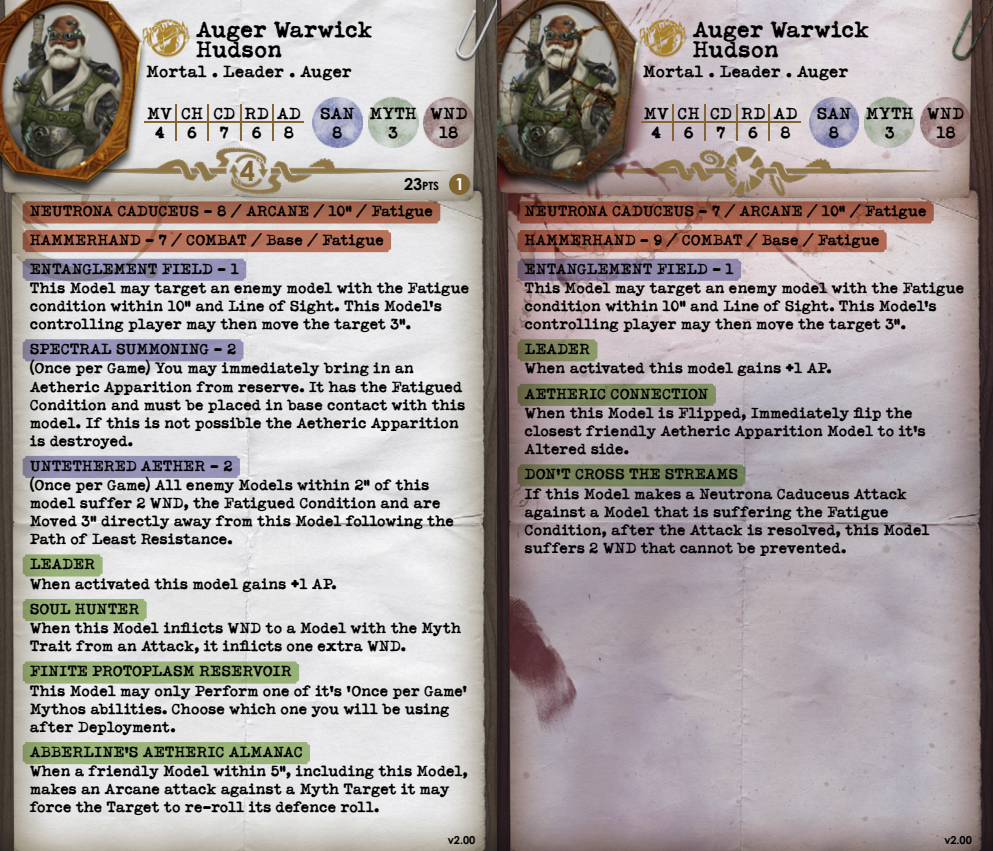
<style>
.page{position:relative;width:993px;height:851px;background:#fff}
.page>*{position:absolute;margin:0;border:0;box-sizing:border-box;transform-origin:0 0}
.t1{font:700 27.5px "Century Gothic Pro";color:#816533}
.t2{font:700 22.5px/20px "Typeka";color:#000}
.t3{font:700 16.5px/19px "Typeka";color:#000;text-align:center}
.t4{font:700 16.5px "Century Gothic Pro";color:#fff}
.t5{font:700 15px/18.2px "Typeka";letter-spacing:-.01em;color:#000}
.t6{font:700 11.5px "Century Gothic Pro";color:#000}
.t7{font:700 11px "Century Gothic Pro";letter-spacing:-.01em;color:#000}
.s1{font-size:16.5px}
</style>
<div class="page">
<img style="left:496px;top:369px;width:496px;height:481px">
<img style="left:496px;top:0;width:496px;height:369px">
<div style="left:472px;top:0;width:172px;height:196px;background:#000;opacity:.75"></div>
<img style="left:496px;top:0;width:146px;height:187px">
<img style="left:638px;top:16px;width:52px;height:45px">
<img style="left:930px;top:0;width:62px;height:78px">
<img style="left:808px;top:97px;width:50px;height:50px">
<img style="left:864px;top:97px;width:50px;height:50px">
<img style="left:920px;top:97px;width:50px;height:50px">
<hr style="left:671px;top:104px;width:2px;height:36px;background:#816533">
<hr style="left:736px;top:104px;width:1px;height:36px;background:#816533">
<hr style="left:703px;top:104px;width:2px;height:36px;background:#816533">
<hr style="left:768px;top:104px;width:2px;height:36px;background:#816533">
<hr style="left:641px;top:121px;width:159px;height:2px;background:#816533">
<svg style="left:517px;top:201px;width:416px;height:22px;background:#9d5945"></svg>
<svg style="left:517px;top:230px;width:369px;height:22px;background:#aa634e"></svg>
<svg style="left:517px;top:259px;width:223px;height:22px;background:#897d9b"></svg>
<div style="left:517px;top:339px;width:80px;height:22px;background:linear-gradient(to right,#6f6b4a,#909d6d);border-radius:3px"></div>
<svg style="left:517px;top:384px;width:198px;height:22px;background:#7c865e"></svg>
<svg style="left:517px;top:464px;width:228px;height:22px;background:#737d5a"></svg>
<img style="left:0;top:221px;width:496px;height:629px">
<img style="left:0;top:0;width:496px;height:221px">
<img style="left:44px;top:144px;width:408px;height:54px">
<div style="left:0;top:0;width:148px;height:196px;background:#000;opacity:.75"></div>
<img style="left:0;top:0;width:146px;height:187px">
<img style="left:142px;top:16px;width:52px;height:45px">
<img style="left:416px;top:0;width:80px;height:78px">
<img style="left:312px;top:97px;width:50px;height:50px">
<img style="left:368px;top:97px;width:50px;height:50px">
<img style="left:424px;top:97px;width:49px;height:50px">
<hr style="left:175px;top:104px;width:2px;height:36px;background:#816533">
<hr style="left:240px;top:104px;width:1px;height:36px;background:#816533">
<hr style="left:207px;top:104px;width:2px;height:36px;background:#816533">
<hr style="left:272px;top:104px;width:1px;height:36px;background:#816533">
<hr style="left:144px;top:121px;width:160px;height:2px;background:#816533">
<div style="left:449px;top:174px;width:21px;height:21px;background:#816533;border-radius:50%"></div>
<svg style="left:23px;top:201px;width:417px;height:22px;background:#a3664f"></svg>
<svg style="left:23px;top:230px;width:368px;height:22px;background:#b37059"></svg>
<svg style="left:23px;top:259px;width:223px;height:22px;background:#8f8cab"></svg>
<svg style="left:23px;top:339px;width:220px;height:22px;background:#9391b5"></svg>
<svg style="left:23px;top:456px;width:217px;height:22px;background:#9290b4"></svg>
<div style="left:23px;top:554px;width:80px;height:22px;background:linear-gradient(to right,#8fa66d,#9db77e);border-radius:3px"></div>
<div style="left:23px;top:599px;width:124px;height:22px;background:linear-gradient(to right,#90a76f,#9fb97f);border-radius:3px"></div>
<div style="left:23px;top:661px;width:276px;height:22px;background:#98b178;border-radius:3px"></div>
<div style="left:23px;top:742px;width:287px;height:22px;background:#9ab379;border-radius:3px"></div>
<h2 class="t2" style="left:196px;top:18px;width:178px">Auger Warwick<br>Hudson</h2>
<p class="t3" style="left:146px;top:61px;width:207px">Mortal . Leader . Auger</p>
<p class="t3" style="left:147px;top:103px;width:27px">MV<br>4</p>
<p class="t3" style="left:277px;top:103px;width:25px">AD<br>8</p>
<p class="t3" style="left:320px;top:103px;width:36px">SAN<br>8</p>
<p class="t3" style="left:369px;top:103px;width:49px">MYTH<br>3</p>
<p class="t3" style="left:430px;top:103px;width:39px">WND<br>18</p>
<p class="t3" style="left:181px;top:103px;width:24px">CH<br>6</p>
<p class="t3" style="left:213px;top:103px;width:23px">CD<br>7</p>
<p class="t3" style="left:244px;top:103px;width:26px">RD<br>6</p>
<h2 class="t2" style="left:692px;top:18px;width:178px">Auger Warwick<br>Hudson</h2>
<p class="t3" style="left:642px;top:61px;width:207px">Mortal . Leader . Auger</p>
<p class="t3" style="left:741px;top:103px;width:26px">RD<br>6</p>
<p class="t3" style="left:643px;top:103px;width:27px">MV<br>4</p>
<p class="t3" style="left:773px;top:103px;width:25px">AD<br>8</p>
<p class="t3" style="left:816px;top:103px;width:36px">SAN<br>8</p>
<p class="t3" style="left:865px;top:103px;width:49px">MYTH<br>3</p>
<p class="t3" style="left:926px;top:103px;width:39px">WND<br>18</p>
<p class="t3" style="left:677px;top:103px;width:24px">CH<br>6</p>
<p class="t3" style="left:709px;top:103px;width:23px">CD<br>7</p>
<h1 class="t1" style="left:240px;top:154px;width:17px">4</h1>
<p class="t6" style="left:404px;top:179px;width:36px"><span class="s1">23</span>pts</p>
<p class="t4" style="left:455px;top:174px;width:11px">1</p>
<p class="t5" style="left:30px;top:196px;width:404px;line-height:28.8px">NEUTRONA CADUCEUS - 8 / ARCANE / 10” / Fatigue<br>HAMMERHAND - 7 / COMBAT / Base / Fatigue<br>ENTANGLEMENT FIELD - 1</p>
<p class="t5" style="left:30px;top:278px;width:441px">This Model may target an enemy model with the Fatigue condition within 10” and Line of Sight. This Model’s controlling player may then move the target 3”.</p>
<p class="t5" style="left:30px;top:339px;width:437px">SPECTRAL SUMMONING - 2<br>(Once per Game) You may immediately bring in an Aetheric Apparition from reserve. It has the Fatigued Condition and must be placed in base contact with this model. If this is not possible the Aetheric Apparition is destroyed.</p>
<p class="t5" style="left:30px;top:456px;width:425px">UNTETHERED AETHER - 2<br>(Once per Game) All enemy Models within 2” of this model suffer 2 WND, the Fatigued Condition and are Moved 3” directly away from this Model following the Path of Least Resistance.</p>
<p class="t5" style="left:30px;top:553px;width:308px;line-height:19.5px">LEADER<br>When activated this model gains +1 AP.</p>
<p class="t5" style="left:30px;top:598px;width:433px">SOUL HUNTER<br>When this Model inflicts WND to a Model with the Myth<br>Trait from an Attack, it inflicts one extra WND.</p>
<p class="t5" style="left:30px;top:661px;width:439px">FINITE PROTOPLASM RESERVOIR<br>This Model may only Perform one of it’s ‘Once per Game’ Mythos abilities. Choose which one you will be using after Deployment.</p>
<p class="t5" style="left:30px;top:741px;width:439px">ABBERLINE’S AETHERIC ALMANAC<br>When a friendly Model within 5”, including this Model, makes an Arcane attack against a Myth Target it may force the Target to re-roll its defence roll.</p>
<p class="t5" style="left:524px;top:196px;width:403px;line-height:28.8px">NEUTRONA CADUCEUS - 7 / ARCANE / 10” / Fatigue<br>HAMMERHAND - 9 / COMBAT / Base / Fatigue<br>ENTANGLEMENT FIELD - 1</p>
<p class="t5" style="left:524px;top:278px;width:441px">This Model may target an enemy model with the Fatigue condition within 10” and Line of Sight. This Model’s controlling player may then move the target 3”.</p>
<p class="t5" style="left:524px;top:338px;width:308px;line-height:19.5px">LEADER<br>When activated this model gains +1 AP.</p>
<p class="t5" style="left:524px;top:383px;width:402px">AETHERIC CONNECTION<br>When this Model is Flipped, Immediately flip the closest friendly Aetheric Apparition Model to it’s Altered side.</p>
<p class="t5" style="left:524px;top:464px;width:406px">DON’T CROSS THE STREAMS<br>If this Model makes a Neutrona Caduceus Attack against a Model that is suffering the Fatigue Condition, after the Attack is resolved, this Model suffers 2 WND that cannot be prevented.</p>
<p class="t7" style="left:448px;top:833px;width:29px">v2.00</p>
<p class="t7" style="left:944px;top:833px;width:29px">v2.00</p>
</div>
